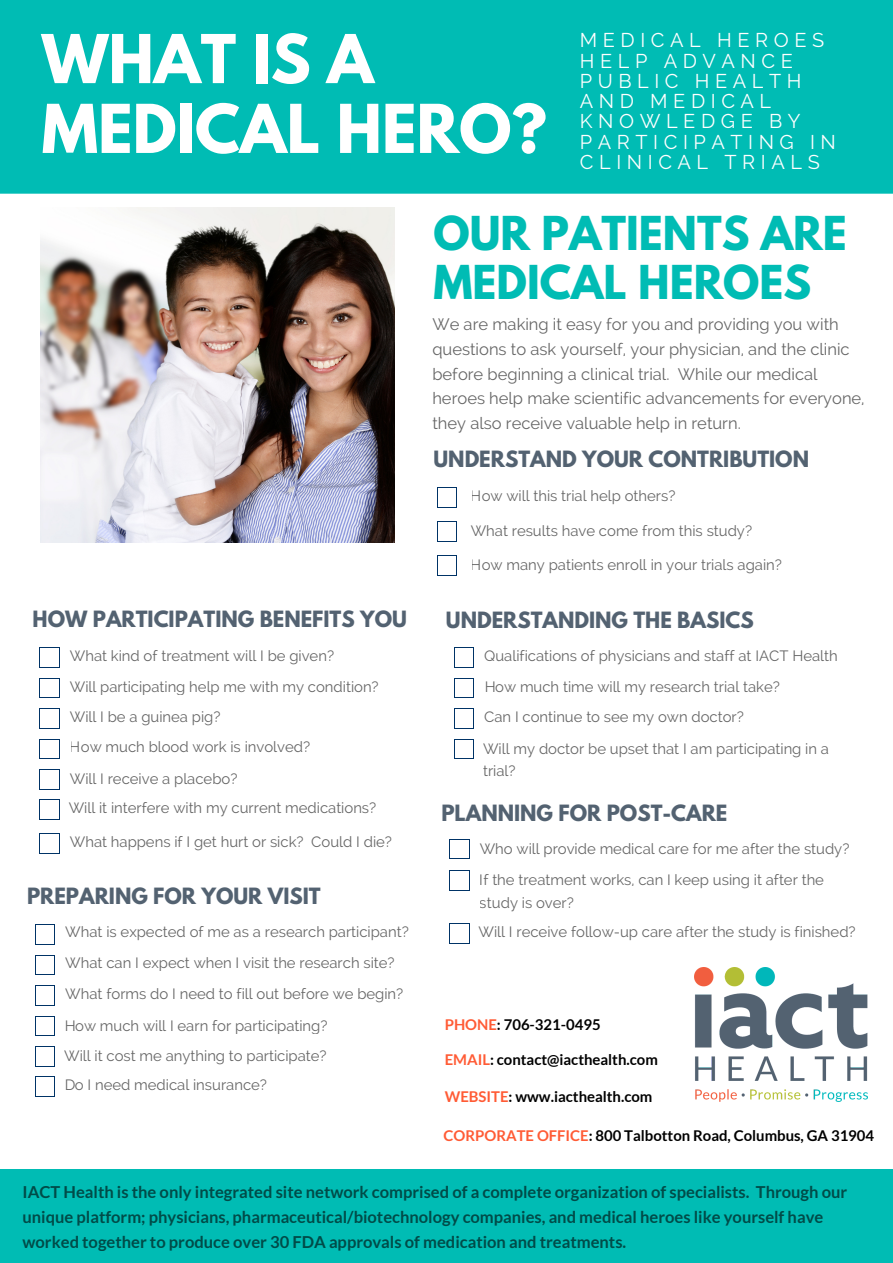
<style>
.page{position:relative;width:893px;height:1263px;background:#fff}
.page>*{position:absolute;margin:0;border:0;box-sizing:border-box;transform-origin:0 0}
.t1{font:700 59.55px/69.8px "League Spartan";color:#fff}
.t2{font:700 41.4px/49.5px "League Spartan";color:#00bcb4}
.t3{font:700 19.8px "League Spartan";color:#536271}
.t4{font:19.8px/20.2px "Raleway";letter-spacing:.28em;color:#fff}
.t5{font:700 16.5px/24.8px "Lato";color:#000}
.t6{font:16.5px/24.8px "Raleway";color:#000}
.t7{font:14.85px/30.8px "Raleway";color:#000}
.t8{font:700 14.85px "Lato";color:#000}
.s1{color:#ff5b35}
</style>
<div class="page">
<div style="left:0;top:0;width:893px;height:194px;background:#00bcb4"></div>
<img style="left:41px;top:207px;width:353px;height:336px">
<svg style="left:39px;top:647px;width:21px;height:21px"></svg>
<svg style="left:39px;top:678px;width:21px;height:20px"></svg>
<svg style="left:39px;top:708px;width:21px;height:21px"></svg>
<svg style="left:39px;top:739px;width:21px;height:20px"></svg>
<svg style="left:39px;top:769px;width:21px;height:21px"></svg>
<svg style="left:39px;top:799px;width:21px;height:21px"></svg>
<svg style="left:39px;top:833px;width:21px;height:21px"></svg>
<svg style="left:454px;top:647px;width:20px;height:21px"></svg>
<svg style="left:454px;top:678px;width:20px;height:20px"></svg>
<svg style="left:454px;top:708px;width:20px;height:21px"></svg>
<svg style="left:454px;top:739px;width:20px;height:20px"></svg>
<svg style="left:35px;top:924px;width:20px;height:21px"></svg>
<svg style="left:35px;top:955px;width:20px;height:20px"></svg>
<svg style="left:35px;top:985px;width:20px;height:21px"></svg>
<svg style="left:35px;top:1016px;width:20px;height:20px"></svg>
<svg style="left:35px;top:1046px;width:20px;height:21px"></svg>
<svg style="left:35px;top:1076px;width:20px;height:21px"></svg>
<svg style="left:449px;top:839px;width:21px;height:20px"></svg>
<svg style="left:449px;top:870px;width:21px;height:21px"></svg>
<svg style="left:449px;top:923px;width:21px;height:21px"></svg>
<img style="left:695px;top:967px;width:172px;height:134px">
<div style="left:0;top:1169px;width:893px;height:94px;background:#00bcb4"></div>
<svg style="left:437px;top:488px;width:20px;height:20px"></svg>
<svg style="left:437px;top:521px;width:20px;height:21px"></svg>
<svg style="left:437px;top:555px;width:20px;height:21px"></svg>
<h1 class="t1" style="left:42px;top:32px;width:507px">WHAT IS A<br>MEDICAL HERO?</h1>
<h3 class="t4" style="left:580px;top:30px;width:258px">MEDICAL HEROES<br>HELP ADVANCE<br>PUBLIC HEALTH<br>AND MEDICAL<br>KNOWLEDGE BY<br>PARTICIPATING IN<br>CLINICAL TRIALS</h3>
<h3 class="t3" style="left:33px;top:609px;width:376px">HOW PARTICIPATING BENEFITS YOU</h3>
<p class="t7" style="left:70px;top:641px;width:310px">What kind of treatment will I be given?<br>Will participating help me with my condition?<br>Will I be a guinea pig?<br>How much blood work is involved?<br>Will I receive a placebo?</p>
<p class="t7" style="left:69px;top:793px;width:309px">Will it interfere with my current medications?</p>
<p class="t7" style="left:70px;top:826px;width:324px">What happens if I get hurt or sick? Could I die?</p>
<h3 class="t3" style="left:27px;top:886px;width:295px">PREPARING FOR YOUR VISIT</h3>
<p class="t7" style="left:64px;top:916px;width:346px">What is expected of me as a research participant?<br>What can I expect when I visit the research site?<br>What forms do I need to fill out before we begin?<br>How much will I earn for participating?<br>Will it cost me anything to participate?<br>Do I need medical insurance?</p>
<h2 class="t2" style="left:433px;top:213px;width:415px">OUR PATIENTS ARE<br>MEDICAL HEROES</h2>
<p class="t6" style="left:432px;top:312px;width:434px">We are making it easy for you and providing you with questions to ask yourself, your physician, and the clinic before beginning a clinical trial. While our medical heroes help make scientific advancements for everyone, they also receive valuable help in return.</p>
<h3 class="t3" style="left:433px;top:450px;width:377px">UNDERSTAND YOUR CONTRIBUTION</h3>
<p class="t7" style="left:471px;top:481px;width:206px">How will this trial help others?</p>
<p class="t7" style="left:471px;top:516px;width:283px">What results have come from this study?</p>
<p class="t7" style="left:471px;top:549px;width:313px">How many patients enroll in your trials again?</p>
<h3 class="t3" style="left:446px;top:611px;width:309px">UNDERSTANDING THE BASICS</h3>
<p class="t7" style="left:483px;top:641px;width:356px">Qualifications of physicians and staff at IACT Health How much time will my research trial take?<br>Can I continue to see my own doctor?<br>Will my doctor be upset that I am participating in a</p>
<p class="t7" style="left:483px;top:755px;width:34px">trial?</p>
<h3 class="t3" style="left:441px;top:803px;width:288px">PLANNING FOR POST-CARE</h3>
<p class="t7" style="left:480px;top:833px;width:371px;line-height:31.5px">Who will provide medical care for me after the study?<br>If the treatment works, can I keep using it after the</p>
<p class="t7" style="left:479px;top:888px;width:379px;line-height:29.2px">study is over?<br>Will I receive follow-up care after the study is finished?</p>
<p class="t8" style="left:445px;top:1016px;width:157px"><span class="s1">PHONE</span>: 706-321-0495</p>
<p class="t8" style="left:445px;top:1050px;width:215px"><span class="s1">EMAIL</span>: contact@iacthealth.com</p>
<p class="t8" style="left:445px;top:1088px;width:209px"><span class="s1">WEBSITE</span>: www.iacthealth.com</p>
<p class="t8" style="left:444px;top:1126px;width:432px"><span class="s1">CORPORATE OFFICE</span>: 800 Talbotton Road, Columbus, GA 31904</p>
<p class="t5" style="left:23px;top:1179px;width:826px">IACT Health is the only integrated site network comprised of a complete organization of specialists. Through our unique platform; physicians, pharmaceutical/biotechnology companies, and medical heroes like yourself have worked together to produce over 30 FDA approvals of medication and treatments.</p>
</div>
